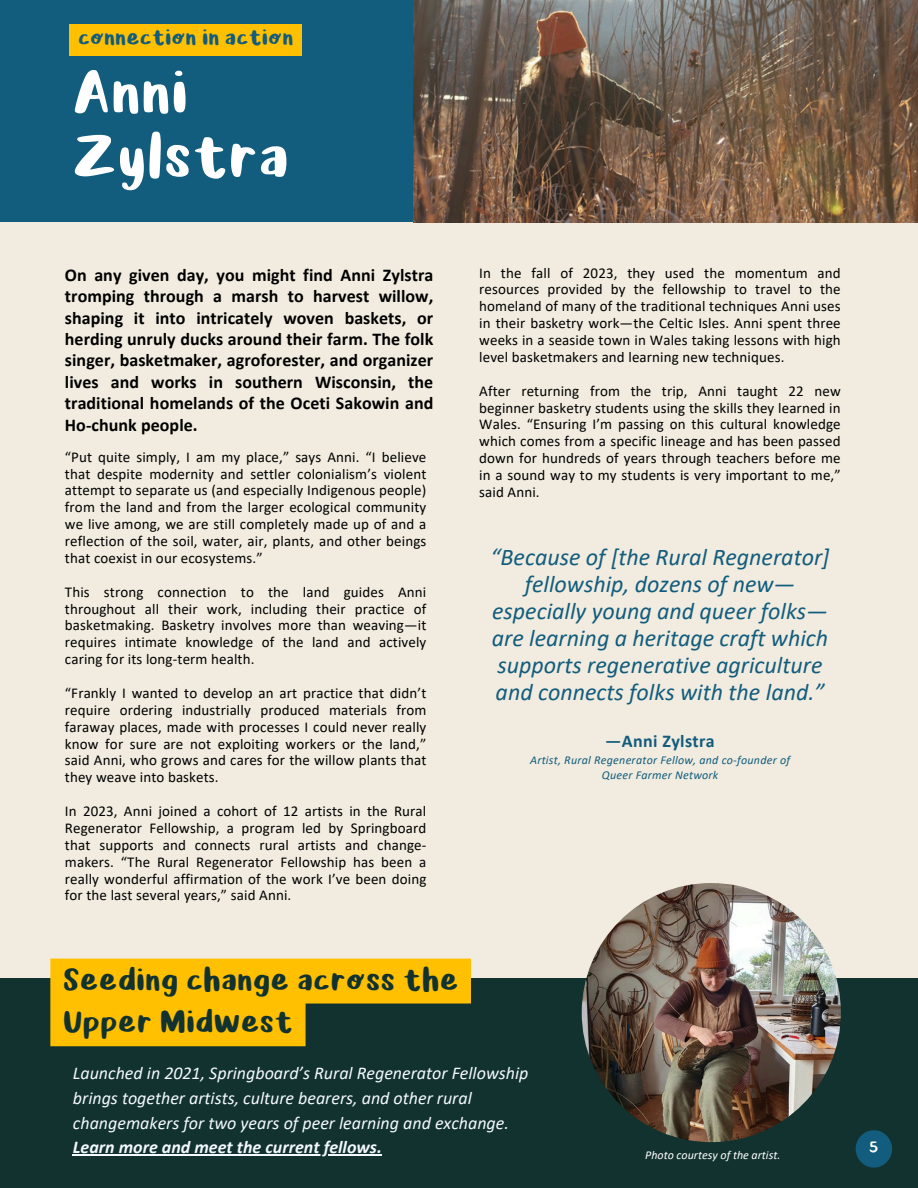
<style>
.page{position:relative;width:918px;height:1188px;background:#f1ecdf}
.page>*{position:absolute;margin:0;border:0;box-sizing:border-box;transform-origin:0 0}
.t1{font:59.25px/64.2px "Springboard";color:#fff}
.t2{font:30.75px/42.8px "Springboard";color:#123230}
.t3{font:italic 24px/27px "Calibri";color:#125c7d;text-align:center}
.t4{font:21.75px "Springboard";color:#125c7d}
.t5{font:700 18px/21.3px "Calibri";letter-spacing:.005em;color:#000;text-align:justify}
.t6{font:italic 18px/24.8px "Calibri";color:#f3f9fd}
.t7{font:italic 700 18px "Calibri";color:#f3f9fd}
.t8{font:700 18px "Calibri";letter-spacing:.02em;color:#125c7d}
.t9{font:15px/16.8px "Calibri";letter-spacing:.01em;color:#000;text-align:justify}
.t10{font:13.5px "Springboard";color:#fff}
.t11{font:italic 12px/15px "Calibri";letter-spacing:.02em;color:#125c7d;text-align:center}
.t12{font:italic 12px "Calibri";color:#fff}
</style>
<div class="page">
<div style="left:0;top:978px;width:918px;height:210px;background:#123230"></div>
<img style="left:582px;top:883px;width:259px;height:259px;border-radius:50%">
<div style="left:856px;top:1130px;width:36px;height:38px;background:#125c7d;border-radius:50%"></div>
<div style="left:0;top:0;width:454px;height:222px;background:#125c7d"></div>
<img style="left:414px;top:0;width:504px;height:223px">
<hr style="left:73px;top:1154px;width:309px;height:2px;background:#f3f9fd">
<svg style="left:50px;top:959px;width:421px;height:87px"></svg>
<div style="left:69px;top:24px;width:233px;height:31px;background:#ffc001"></div>
<h5 class="t4" style="left:78px;top:27px;width:217px">connection in action</h5>
<h2 class="t1" style="left:72px;top:63px;width:219px">Anni<br>Zylstra</h2>
<h4 class="t5" style="left:65px;top:266px;width:370px">On any given day, you might find Anni Zylstra tromping through a marsh to harvest willow, shaping it into intricately woven baskets, or herding unruly ducks around their farm. The folk singer, basketmaker, agroforester, and organizer lives and works in southern Wisconsin, the traditional homelands of the Oceti Sakowin and Ho-chunk people.</h4>
<h6 class="t9" style="left:479px;top:265px;width:363px">In the fall of 2023, they used the momentum and resources provided by the fellowship to travel to the homeland of many of the traditional techniques Anni uses in their basketry work—the Celtic Isles. Anni spent three weeks in a seaside town in Wales taking lessons with high level basketmakers and learning new techniques.</h6>
<h6 class="t9" style="left:479px;top:384px;width:363px">After returning from the trip, Anni taught 22 new beginner basketry students using the skills they learned in Wales. “Ensuring I’m passing on this cultural knowledge which comes from a specific lineage and has been passed down for hundreds of years through teachers before me in a sound way to my students is very important to me,” said Anni.</h6>
<h3 class="t9" style="left:65px;top:450px;width:363px">“Put quite simply, I am my place,” says Anni. “I believe that despite modernity and settler colonialism’s violent attempt to separate us (and especially Indigenous people) from the land and from the larger ecological community we live among, we are still completely made up of and a reflection of the soil, water, air, plants, and other beings that coexist in our ecosystems.”</h3>
<p class="t9" style="left:65px;top:585px;width:363px">This strong connection to the land guides Anni throughout all their work, including their practice of basketmaking. Basketry involves more than weaving—it requires intimate knowledge of the land and actively caring for its long-term health.</p>
<p class="t9" style="left:65px;top:686px;width:363px">“Frankly I wanted to develop an art practice that didn’t require ordering industrially produced materials from faraway places, made with processes I could never really know for sure are not exploiting workers or the land,” said Anni, who grows and cares for the willow plants that they weave into baskets.</p>
<p class="t9" style="left:65px;top:804px;width:363px">In 2023, Anni joined a cohort of 12 artists in the Rural Regenerator Fellowship, a program led by Springboard that supports and connects rural artists and change&shy;makers. “The Rural Regenerator Fellowship has been a really wonderful affirmation of the work I’ve been doing for the last several years,” said Anni.</p>
<h6 class="t3" style="left:491px;top:546px;width:341px">“Because of [the Rural Regnerator] fellowship, dozens of new— especially young and queer folks— are learning a heritage craft which supports regenerative agriculture and connects folks with the land.”</h6>
<p class="t8" style="left:605px;top:733px;width:111px">—Anni Zylstra</p>
<p class="t11" style="left:530px;top:753px;width:261px">Artist, Rural Regenerator Fellow, and co-founder of<br>Queer Farmer Network</p>
<h6 class="t2" style="left:63px;top:960px;width:397px">Seeding change across the<br>Upper Midwest</h6>
<h6 class="t6" style="left:73px;top:1062px;width:457px">Launched in 2021, Springboard’s Rural Regenerator Fellowship brings together artists, culture bearers, and other rural changemakers for two years of peer learning and exchange.</h6>
<h6 class="t7" style="left:73px;top:1140px;width:310px">Learn more and meet the current fellows.</h6>
<p class="t12" style="left:645px;top:1150px;width:137px">Photo courtesy of the artist.</p>
<h3 class="t10" style="left:869px;top:1141px;width:11px">5</h3>
</div>
